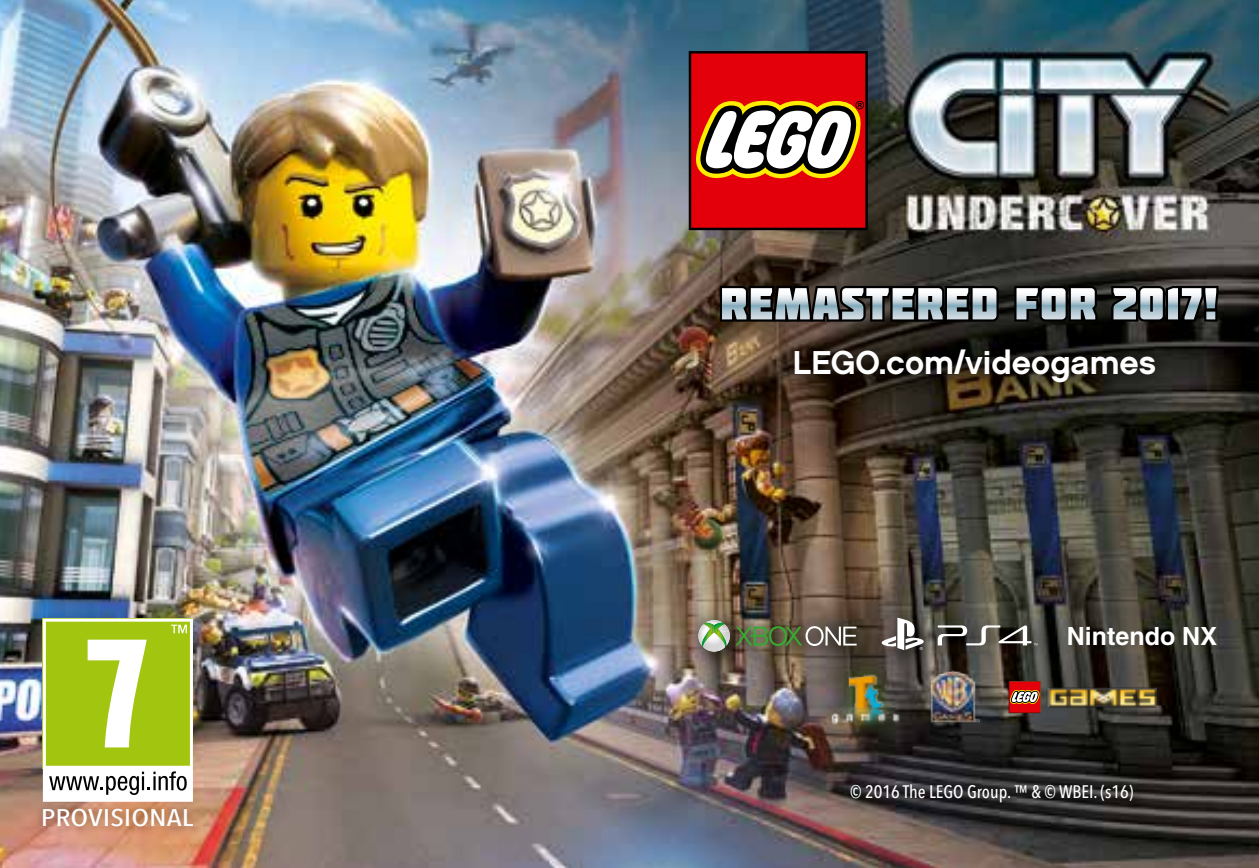
<style>
.page{position:relative;width:1259px;height:868px;background:#fff}
.page>*{position:absolute;margin:0;border:0;box-sizing:border-box;transform-origin:0 0}
.t1{font:44.7px "Molot";letter-spacing:.035em;color:#fff}
.t2{font:700 33px "LEGO Chalet 60";color:#fff}
.t3{font:700 25.2px "Helvetica";color:#fff}
.t4{font:500 24px "Avenir Next Condensed";color:#fff;scale:1.28 1}
.t5{font:500 condensed 18px "Avenir Next LT Pro";color:#fff}
</style>
<div class="page">
<img style="left:0;top:0;width:1259px;height:867px">
<svg style="left:689px;top:51px;width:179px;height:179px"></svg>
<div style="left:775px;top:330px;width:398px;height:70px;background:#000;opacity:.5"></div>
<div style="left:871px;top:606px;width:187px;height:66px;background:#000;opacity:.75"></div>
<svg style="left:881px;top:617px;width:43px;height:33px"></svg>
<svg style="left:937px;top:624px;width:100px;height:21px"></svg>
<div style="left:686px;top:608px;width:194px;height:67px;background:#000;opacity:.75"></div>
<div style="left:681px;top:602px;width:192px;height:66px;background:#22321b;opacity:.3"></div>
<img style="left:698px;top:620px;width:158px;height:31px">
<img style="left:927px;top:667px;width:52px;height:59px">
<div style="left:814px;top:657px;width:102px;height:85px;background:#588e1c;opacity:.75"></div>
<img style="left:827px;top:672px;width:76px;height:61px">
<img style="left:1040px;top:681px;width:116px;height:32px">
<div style="left:36px;top:800px;width:165px;height:33px;background:#000;opacity:.35"></div>
<svg style="left:43px;top:618px;width:150px;height:183px"></svg>
<div style="left:848px;top:781px;width:299px;height:34px;background:#000;opacity:.75"></div>
<svg style="left:717px;top:283px;width:284px;height:41px;background:#1c1713"></svg>
<svg style="left:1012px;top:283px;width:87px;height:41px;background:#0d0d0b"></svg>
<svg style="left:1107px;top:283px;width:113px;height:41px;background:#151412"></svg>
<svg style="left:1008px;top:681px;width:32px;height:32px"></svg>
<h3 class="t4" style="left:41px;top:802px;width:121px">PROVISIONAL</h3>
<h1 class="t1" style="left:720px;top:277px;width:499px">REMASTERED FOR 2017!</h1>
<h2 class="t2" style="left:793px;top:341px;width:365px">LEGO.com/videogames</h2>
<h3 class="t3" style="left:1066px;top:621px;width:152px">Nintendo NX</h3>
<p class="t5" style="left:850px;top:780px;width:285px">© 2016 The LEGO Group. ™ &amp; © WBEI. (s16)</p>
</div>
